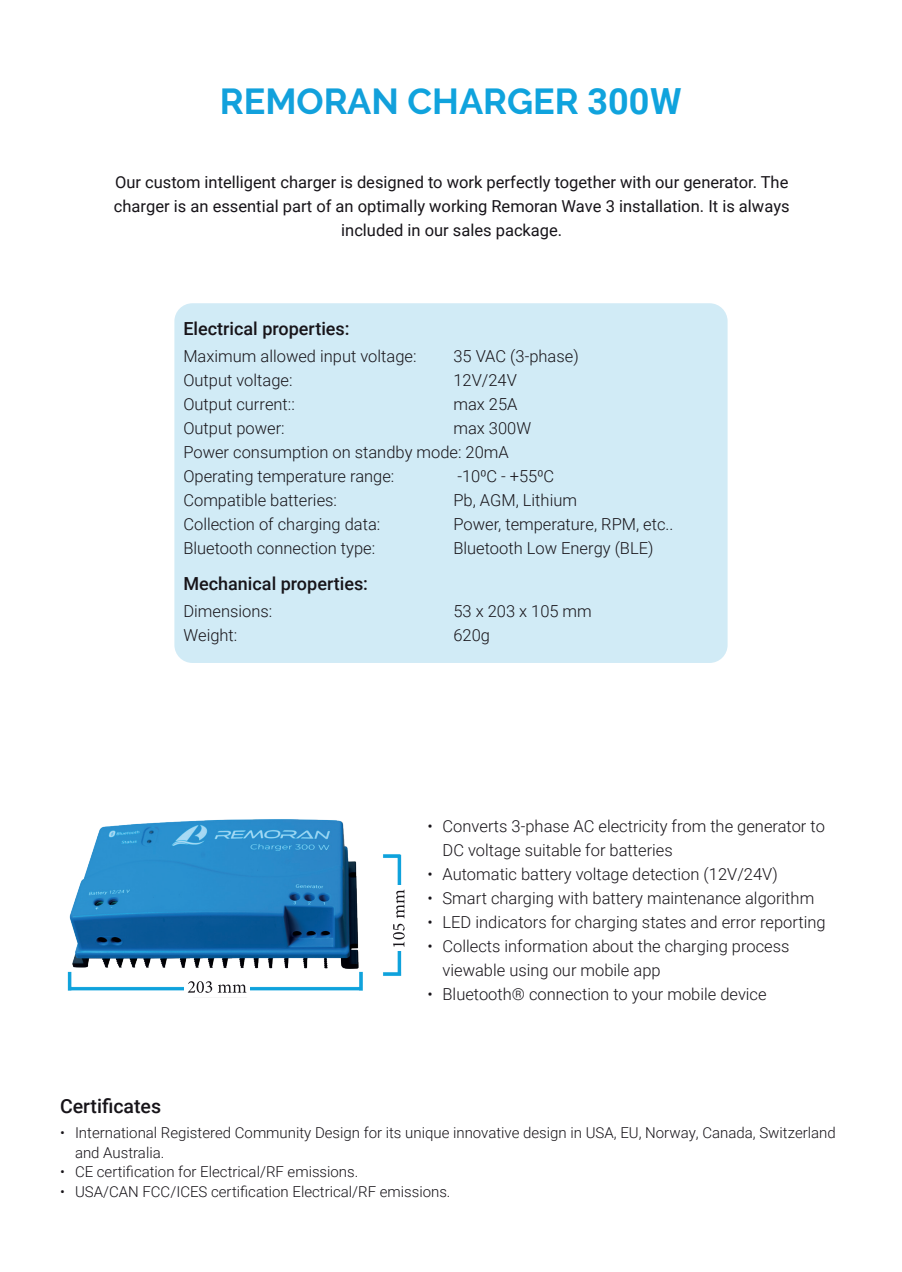
<style>
.page{position:relative;width:902px;height:1272px;background:#fff}
.page>*{position:absolute;margin:0;border:0;box-sizing:border-box;transform-origin:0 0}
.t1{font:700 36px "Raleway";color:#10a3dd}
.t2{font:500 19.5px "Roboto";color:#171419}
.t3{font:500 18px "Roboto";color:#171419}
.t4{font:300 16.5px/24px "Roboto";color:#171419}
.t5{font:16.5px/24px "Roboto";color:#171419;text-align:center}
.t6{font:300 15px/19.5px "Roboto";color:#171419}
.s1{color:#12a1dc}
.s2{color:#12a0db}
.s3{font-family:"Roboto"}
</style>
<div class="page">
<div style="left:174px;top:303px;width:554px;height:360px;background:#d1ebf6;border-radius:18px"></div>
<img style="left:67px;top:819px;width:335px;height:172px">
<div style="left:185px;top:978px;width:65px;height:19px;background:#fff"></div>
<svg style="left:188px;top:981px;width:58px;height:12px"></svg>
<div style="left:391px;top:886px;width:19px;height:65px;background:#fff"></div>
<svg style="left:393px;top:890px;width:12px;height:57px"></svg>
<p class="t1" style="left:220px;top:81px;width:463px"><span class="s1">REMO</span><span class="s2">RAN</span> CHARGER <span class="s3">300W</span></p>
<p class="t5" style="left:114px;top:169px;width:677px">Our custom intelligent charger is designed to work perfectly together with our generator. The charger is an essential part of an optimally working Remoran Wave 3 installation. It is always included in our sales package.</p>
<p class="t3" style="left:183px;top:316px;width:168px">Electrical properties:</p>
<p class="t4" style="left:183px;top:344px;width:235px">Maximum allowed input voltage:</p>
<p class="t4" style="left:453px;top:344px;width:127px">35 VAC (3-phase)</p>
<p class="t4" style="left:183px;top:368px;width:111px">Output voltage:</p>
<p class="t4" style="left:453px;top:368px;width:65px">12V/24V</p>
<p class="t4" style="left:183px;top:392px;width:113px">Output current::</p>
<p class="t4" style="left:453px;top:392px;width:66px">max 25A</p>
<p class="t4" style="left:183px;top:416px;width:103px">Output power:</p>
<p class="t4" style="left:453px;top:416px;width:79px">max 300W</p>
<p class="t4" style="left:183px;top:440px;width:327px">Power consumption on standby mode: 20mA</p>
<p class="t4" style="left:183px;top:464px;width:213px">Operating temperature range:</p>
<p class="t4" style="left:457px;top:464px;width:98px">-10⁰C - +55⁰C</p>
<p class="t4" style="left:183px;top:488px;width:155px">Compatible batteries:</p>
<p class="t4" style="left:453px;top:488px;width:125px">Pb, AGM, Lithium</p>
<p class="t4" style="left:183px;top:512px;width:199px">Collection of charging data:</p>
<p class="t4" style="left:453px;top:512px;width:222px">Power, temperature, RPM, etc..</p>
<p class="t4" style="left:183px;top:536px;width:193px">Bluetooth connection type:</p>
<p class="t4" style="left:453px;top:536px;width:202px">Bluetooth Low Energy (BLE)</p>
<p class="t3" style="left:183px;top:571px;width:186px">Mechanical properties:</p>
<p class="t4" style="left:183px;top:599px;width:90px">Dimensions:</p>
<p class="t4" style="left:453px;top:599px;width:140px">53 x 203 x 105 mm</p>
<p class="t4" style="left:183px;top:623px;width:55px">Weight:</p>
<p class="t4" style="left:453px;top:623px;width:38px">620g</p>
<p class="t4" style="left:442px;top:814px;width:384px;text-indent:-15px">• Converts 3-phase AC electricity from the generator to<br>DC voltage suitable for batteries</p>
<p class="t4" style="left:428px;top:862px;width:352px">• Automatic battery voltage detection (12V/24V)</p>
<p class="t4" style="left:428px;top:886px;width:388px">• Smart charging with battery maintenance algorithm</p>
<p class="t4" style="left:428px;top:910px;width:400px">• LED indicators for charging states and error reporting</p>
<p class="t4" style="left:442px;top:934px;width:348px;text-indent:-15px">• Collects information about the charging process viewable using our mobile app</p>
<p class="t4" style="left:428px;top:982px;width:341px">• Bluetooth® connection to your mobile device</p>
<p class="t2" style="left:60px;top:1092px;width:103px">Certificates</p>
<p class="t6" style="left:75px;top:1122px;width:762px;text-indent:-15px">• International Registered Community Design for its unique innovative design in USA, EU, Norway, Canada, Switzerland and Australia.</p>
<p class="t6" style="left:60px;top:1161px;width:300px">• CE certification for Electrical/RF emissions.</p>
<p class="t6" style="left:60px;top:1181px;width:392px">• USA/CAN FCC/ICES certification Electrical/RF emissions.</p>
</div>
